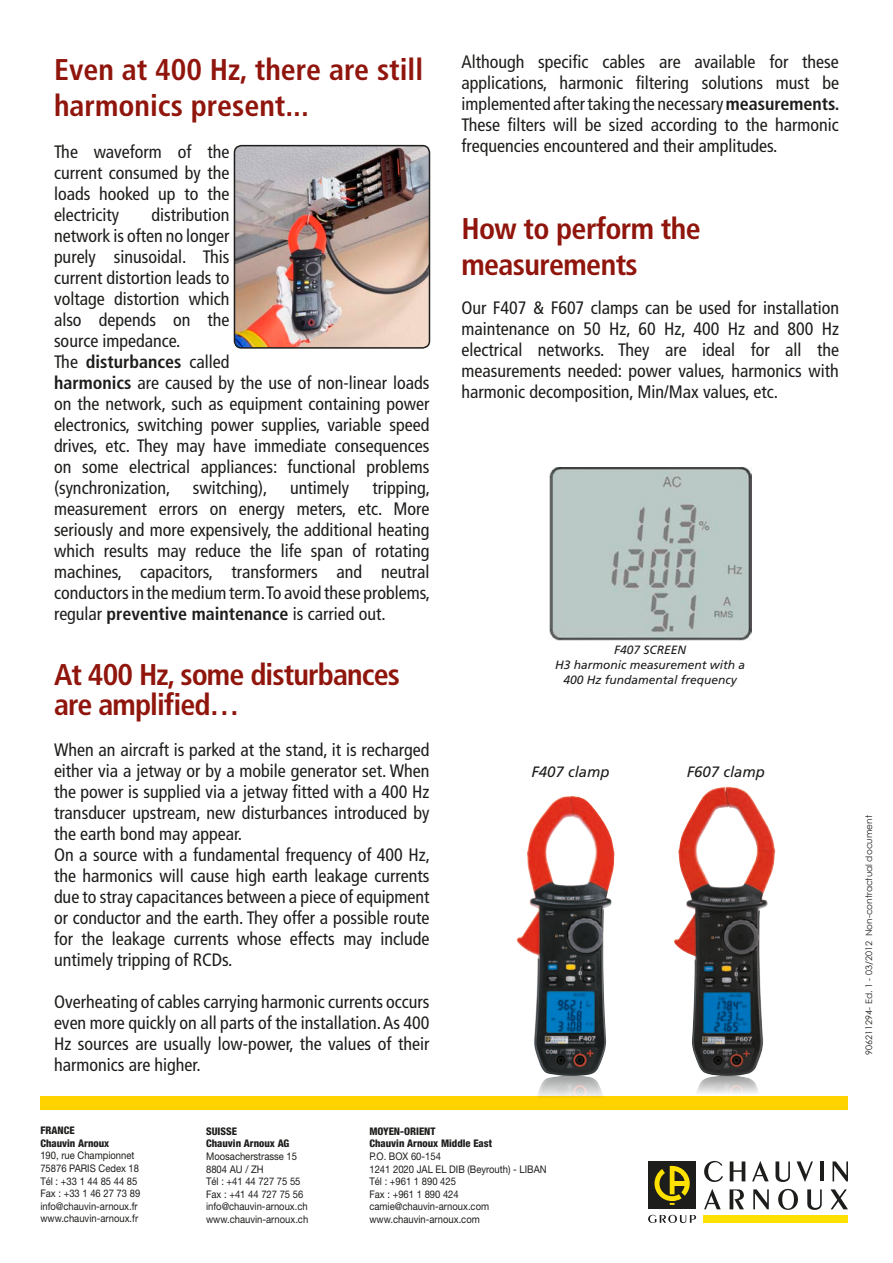
<style>
.page{position:relative;width:893px;height:1263px;background:#fff}
.page>*{position:absolute;margin:0;border:0;box-sizing:border-box;transform-origin:0 0}
.t1{font:700 condensed 30px/36px "Frutiger LT";letter-spacing:-.02em;color:#90150c}
.t2{font:700 condensed 30px/36px "Frutiger LT";color:#90150c}
.t3{font:condensed 18px/21px "Frutiger LT";color:#1d1d1b;text-align:justify}
.t4{font:italic 15px "Frutiger LT";color:#1d1d1b}
.t5{font:italic 12px/15px "Frutiger LT";color:#1d1d1b;text-align:center}
.t6{font:10.5px/12.6px "Helvetica Neue";color:#1d1d1b;scale:.9 1}
.t7{font:800 condensed 10.5px/12.6px "Helvetica Neue";color:#1d1d1b}
.t8{font:9px "Century Gothic";color:#1d1d1b}
.s1{font-weight:700}
</style>
<div class="page">
<div style="left:704px;top:1215px;width:144px;height:8px;background:#ffe100"></div>
<div style="left:648px;top:1161px;width:48px;height:48px;background:#1d1d1b"></div>
<svg style="left:654px;top:1166px;width:20px;height:39px"></svg>
<svg style="left:775px;top:1161px;width:15px;height:21px"></svg>
<svg style="left:797px;top:1161px;width:16px;height:21px"></svg>
<hr style="left:820px;top:1161px;width:3px;height:20px;background:#1d1d1b">
<svg style="left:832px;top:1161px;width:16px;height:20px"></svg>
<svg style="left:778px;top:1189px;width:20px;height:21px"></svg>
<svg style="left:807px;top:1189px;width:15px;height:21px"></svg>
<svg style="left:830px;top:1189px;width:18px;height:20px"></svg>
<svg style="left:648px;top:1215px;width:26px;height:8px"></svg>
<div style="left:40px;top:1096px;width:808px;height:13px;background:#ffd300"></div>
<img style="left:234px;top:146px;width:195px;height:202px">
<div style="left:234px;top:145px;width:196px;height:204px;border:2px solid #1d1d1b;border-radius:7px"></div>
<img style="left:549px;top:468px;width:202px;height:172px">
<img style="left:674px;top:787px;width:101px;height:289px">
<img style="left:674px;top:1076px;width:95px;height:147px">
<img style="left:516px;top:796px;width:99px;height:279px">
<img style="left:516px;top:1075px;width:96px;height:35px">
<h1 class="t2" style="left:54px;top:52px;width:371px">Even at 400 Hz, there are still harmonics present...</h1>
<p class="t3" style="left:54px;top:141px;width:177px">The waveform of the current consumed by the loads hooked up to the electricity</p>
<p class="t3" style="left:54px;top:204px;width:377px;text-align:left;text-indent:97px">distribution<br>network is often no longer<br>purely sinusoidal. This<br>current distortion leads to<br>voltage distortion which<br>also depends on the<br>source impedance.<br>The <span class="s1">disturbances</span> called<br><span class="s1">harmonics</span> are caused by the use of non-linear loads on the network, such as equipment containing power electronics, switching power supplies, variable speed drives, etc. They may have immediate consequences on some electrical appliances: functional problems (synchronization,</p>
<p class="t3" style="left:193px;top:478px;width:76px">switching),</p>
<p class="t3" style="left:290px;top:478px;width:60px">untimely</p>
<p class="t3" style="left:54px;top:478px;width:378px;text-indent:318px">tripping, measurement errors on energy meters, etc. More seriously and more expensively, the additional heating which results may reduce the life span of rotating machines, capacitors, transformers and neutral conductors in the medium term. To avoid these problems, regular <span class="s1">preventive maintenance</span> is carried out.</p>
<h1 class="t1" style="left:54px;top:660px;width:347px;line-height:30px">At 400 Hz, some disturbances are amplified…</h1>
<p class="t3" style="left:54px;top:739px;width:378px;text-align:left">When an aircraft is parked at the stand, it is recharged either via a jetway or by a mobile generator set. When the power is supplied via a jetway fitted with a 400 Hz transducer upstream, new disturbances introduced by the earth bond may appear.<br>On a source with a fundamental frequency of 400 Hz, the harmonics will cause high earth leakage currents due to stray capacitances between a piece of equipment or conductor and the earth. They offer a possible route for the leakage currents whose effects may include untimely tripping of RCDs.</p>
<p class="t3" style="left:54px;top:991px;width:377px">Overheating of cables carrying harmonic currents occurs even more quickly on all parts of the installation. As 400<br>Hz sources are usually low-power, the values of their harmonics are higher.</p>
<p class="t3" style="left:461px;top:51px;width:380px">Although specific cables are available for these applications, harmonic filtering solutions must be implemented after taking the necessary <span class="s1">measurements.<br></span>These filters will be sized according to the harmonic frequencies encountered and their amplitudes.</p>
<h1 class="t1" style="left:461px;top:211px;width:241px">How to perform the measurements</h1>
<p class="t3" style="left:461px;top:297px;width:379px">Our F407 &amp; F607 clamps can be used for installation maintenance on 50 Hz, 60 Hz, 400 Hz and 800 Hz electrical networks. They are ideal for all the measurements needed: power values, harmonics with harmonic decomposition, Min/Max values, etc.</p>
<p class="t5" style="left:555px;top:643px;width:192px">F407 SCREEN<br>H3 harmonic measurement with a<br>400 Hz fundamental frequency</p>
<p class="t4" style="left:531px;top:763px;width:80px">F407 clamp</p>
<p class="t4" style="left:687px;top:763px;width:80px">F607 clamp</p>
<p class="t7" style="left:40px;top:1124px;width:70px">FRANCE<br>Chauvin Arnoux</p>
<p class="t6" style="left:40px;top:1149px;width:112px">190, rue Championnet<br>75876 PARIS Cedex 18<br>Tél : +33 1 44 85 44 85<br>Fax : +33 1 46 27 73 89 info@chauvin-arnoux.fr www.chauvin-arnoux.fr</p>
<p class="t7" style="left:206px;top:1124px;width:85px">SUISSE<br>Chauvin Arnoux AG</p>
<p class="t6" style="left:206px;top:1150px;width:115px">Moosacherstrasse 15<br>8804 AU / ZH<br>Tél : +41 44 727 75 55<br>Fax : +41 44 727 75 56 info@chauvin-arnoux.ch www.chauvin-arnoux.ch</p>
<p class="t7" style="left:369px;top:1124px;width:47px">moyen-orien</p>
<p class="t7" style="left:369px;top:1124px;width:124px;text-align:center">t<br>Chauvin Arnoux Middle East</p>
<p class="t6" style="left:369px;top:1150px;width:198px">P.O. BOX 60-154<br>1241 2020 JAL EL DIB (Beyrouth) - LIBAN<br>Tél : +961 1 890 425<br>Fax : +961 1 890 424 camie@chauvin-arnoux.com www.chauvin-arnoux.com</p>
<p class="t8" style="left:862px;top:1054px;width:241px;rotate:-90deg">906211294- Ed. 1 - 03/2012 Non-contractual document</p>
</div>
